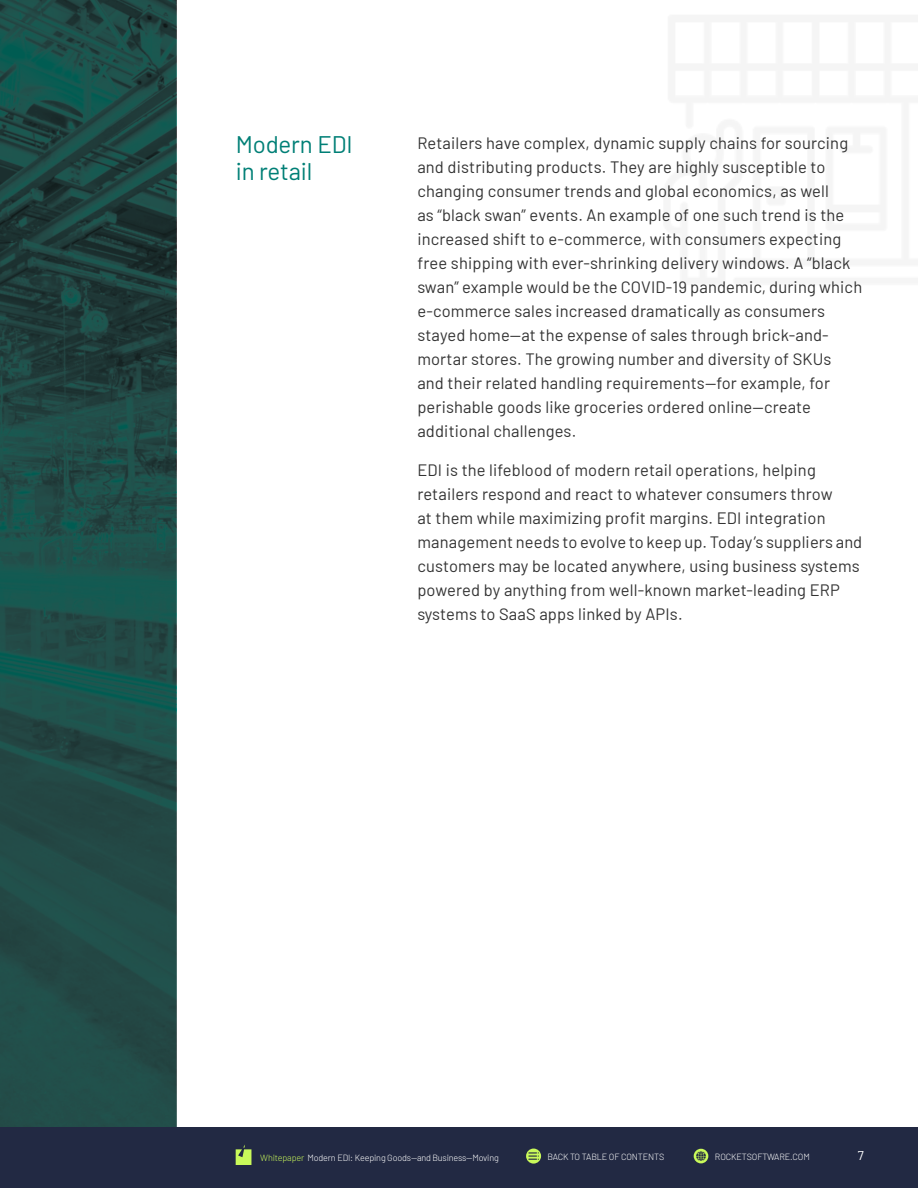
<style>
.page{position:relative;width:918px;height:1188px;background:#fff}
.page>*{position:absolute;margin:0;border:0;box-sizing:border-box;transform-origin:0 0}
.t1{font:24px/27px "Barlow";letter-spacing:-.005em;color:#007f76}
.t2{font:16.5px/24px "Barlow";letter-spacing:.01em;color:#333}
.t3{font:12.75px "Barlow";color:#fff}
.t4{font:300 9px "Barlow";letter-spacing:-.015em;color:#fff}
.s1{color:#c9f95a}
</style>
<div class="page">
<svg style="left:0;top:0;width:176px;height:1128px;fill:#214c48"></svg>
<div style="left:0;top:1128px;width:918px;height:60px;background:#222943"></div>
<svg style="left:694px;top:1149px;width:14px;height:14px"></svg>
<svg style="left:236px;top:1145px;width:15px;height:20px"></svg>
<svg style="left:526px;top:1149px;width:15px;height:15px"></svg>
<svg style="left:529px;top:1152px;width:10px;height:8px"></svg>
<h1 class="t1" style="left:236px;top:129px;width:119px">Modern EDI in retail</h1>
<p class="t2" style="left:417px;top:130px;width:446px">Retailers have complex, dynamic supply chains for sourcing and distributing products. They are highly susceptible to changing consumer trends and global economics, as well<br>as “black swan” events. An example of one such trend is the increased shift to e-commerce, with consumers expecting free shipping with ever-shrinking delivery windows. A “black swan” example would be the COVID-19 pandemic, during which e-commerce sales increased dramatically as consumers stayed home—at the expense of sales through brick-and&shy;mortar stores. The growing number and diversity of SKUs<br>and their related handling requirements—for example, for perishable goods like groceries ordered online—create additional challenges.</p>
<p class="t2" style="left:417px;top:457px;width:446px">EDI is the lifeblood of modern retail operations, helping retailers respond and react to whatever consumers throw<br>at them while maximizing profit margins. EDI integration management needs to evolve to keep up. Today’s suppliers and customers may be located anywhere, using business systems powered by anything from well-known market-leading ERP systems to SaaS apps linked by APIs.</p>
<p class="t4" style="left:260px;top:1151px;width:240px"><span class="s1">Whitepaper</span> Modern EDI: Keeping Goods—and Business—Moving</p>
<p class="t4" style="left:547px;top:1151px;width:118px">BACK TO TABLE OF CONTENTS</p>
<p class="t4" style="left:715px;top:1151px;width:96px">ROCKETSOFTWARE.COM</p>
<p class="t3" style="left:858px;top:1146px;width:8px">7</p>
</div>
